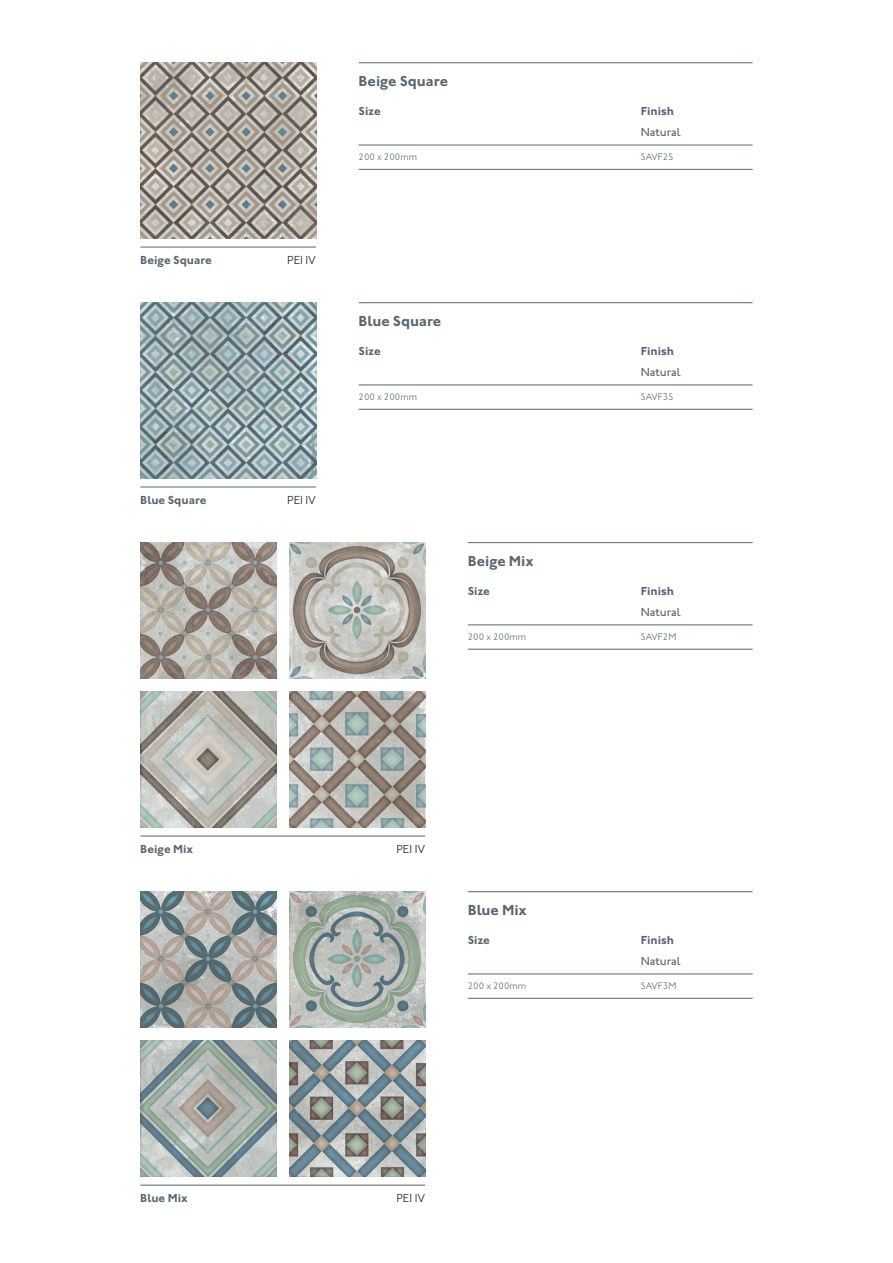
<style>
.page{position:relative;width:893px;height:1263px;background:#fff}
.page>*{position:absolute;margin:0;border:0;box-sizing:border-box;transform-origin:0 0}
.t1{font:700 15px "Johnston ITC Std";color:#5a6670}
.t2{font:700 12px "Johnston ITC Std";color:#5a6670}
.t3{font:500 12px "Johnston ITC Std";letter-spacing:-.01em;color:#5a6670}
.t4{font:300 12px "Johnston ITC Std";color:#231f20}
.t5{font:300 9.75px "Johnston ITC Std";color:#5a6670}
</style>
<div class="page">
<img style="left:140px;top:62px;width:176px;height:176px">
<hr style="left:141px;top:247px;width:175px;height:1px;background:#5a6670">
<hr style="left:359px;top:62px;width:393px;height:1px;background:#5a6670">
<hr style="left:359px;top:145px;width:393px;height:1px;background:#5a6670">
<hr style="left:359px;top:169px;width:393px;height:1px;background:#5a6670">
<img style="left:140px;top:302px;width:176px;height:176px">
<hr style="left:141px;top:487px;width:175px;height:1px;background:#5a6670">
<hr style="left:359px;top:302px;width:393px;height:1px;background:#5a6670">
<hr style="left:359px;top:385px;width:393px;height:1px;background:#5a6670">
<hr style="left:359px;top:409px;width:393px;height:1px;background:#5a6670">
<hr style="left:468px;top:542px;width:284px;height:1px;background:#5a6670">
<hr style="left:468px;top:624px;width:284px;height:1px;background:#5a6670">
<hr style="left:468px;top:649px;width:284px;height:1px;background:#5a6670">
<hr style="left:141px;top:836px;width:284px;height:1px;background:#5a6670">
<img style="left:140px;top:542px;width:136px;height:136px">
<img style="left:289px;top:542px;width:136px;height:136px">
<img style="left:140px;top:691px;width:136px;height:136px">
<img style="left:289px;top:691px;width:136px;height:136px">
<hr style="left:468px;top:891px;width:284px;height:1px;background:#5a6670">
<hr style="left:468px;top:973px;width:284px;height:1px;background:#5a6670">
<hr style="left:468px;top:998px;width:284px;height:1px;background:#5a6670">
<hr style="left:141px;top:1185px;width:284px;height:1px;background:#5a6670">
<img style="left:140px;top:891px;width:136px;height:136px">
<img style="left:289px;top:891px;width:136px;height:136px">
<img style="left:140px;top:1040px;width:136px;height:136px">
<img style="left:289px;top:1040px;width:136px;height:136px">
<p class="t2" style="left:140px;top:253px;width:73px">Beige Square</p>
<p class="t2" style="left:140px;top:493px;width:68px">Blue Square</p>
<p class="t4" style="left:287px;top:253px;width:30px">PEI IV</p>
<p class="t4" style="left:287px;top:493px;width:30px">PEI IV</p>
<p class="t1" style="left:359px;top:72px;width:91px">Beige Square</p>
<p class="t2" style="left:359px;top:104px;width:24px">Size</p>
<p class="t2" style="left:641px;top:104px;width:35px">Finish</p>
<p class="t3" style="left:641px;top:125px;width:42px">Natural</p>
<p class="t5" style="left:359px;top:151px;width:60px">200 x 200mm</p>
<p class="t5" style="left:641px;top:151px;width:34px">SAVF2S</p>
<p class="t1" style="left:359px;top:312px;width:84px">Blue Square</p>
<p class="t2" style="left:359px;top:344px;width:24px">Size</p>
<p class="t2" style="left:641px;top:344px;width:35px">Finish</p>
<p class="t3" style="left:641px;top:365px;width:42px">Natural</p>
<p class="t5" style="left:359px;top:391px;width:60px">200 x 200mm</p>
<p class="t5" style="left:641px;top:391px;width:34px">SAVF3S</p>
<p class="t1" style="left:468px;top:552px;width:68px">Beige Mix</p>
<p class="t2" style="left:468px;top:584px;width:24px">Size</p>
<p class="t2" style="left:641px;top:584px;width:35px">Finish</p>
<p class="t3" style="left:641px;top:605px;width:42px">Natural</p>
<p class="t5" style="left:468px;top:631px;width:60px">200 x 200mm</p>
<p class="t5" style="left:641px;top:631px;width:37px">SAVF2M</p>
<p class="t2" style="left:140px;top:842px;width:54px">Beige Mix</p>
<p class="t4" style="left:396px;top:842px;width:30px">PEI IV</p>
<p class="t1" style="left:468px;top:901px;width:61px">Blue Mix</p>
<p class="t2" style="left:468px;top:933px;width:24px">Size</p>
<p class="t2" style="left:641px;top:933px;width:35px">Finish</p>
<p class="t3" style="left:641px;top:954px;width:42px">Natural</p>
<p class="t5" style="left:468px;top:980px;width:60px">200 x 200mm</p>
<p class="t5" style="left:641px;top:980px;width:37px">SAVF3M</p>
<p class="t2" style="left:140px;top:1191px;width:49px">Blue Mix</p>
<p class="t4" style="left:396px;top:1191px;width:30px">PEI IV</p>
</div>
